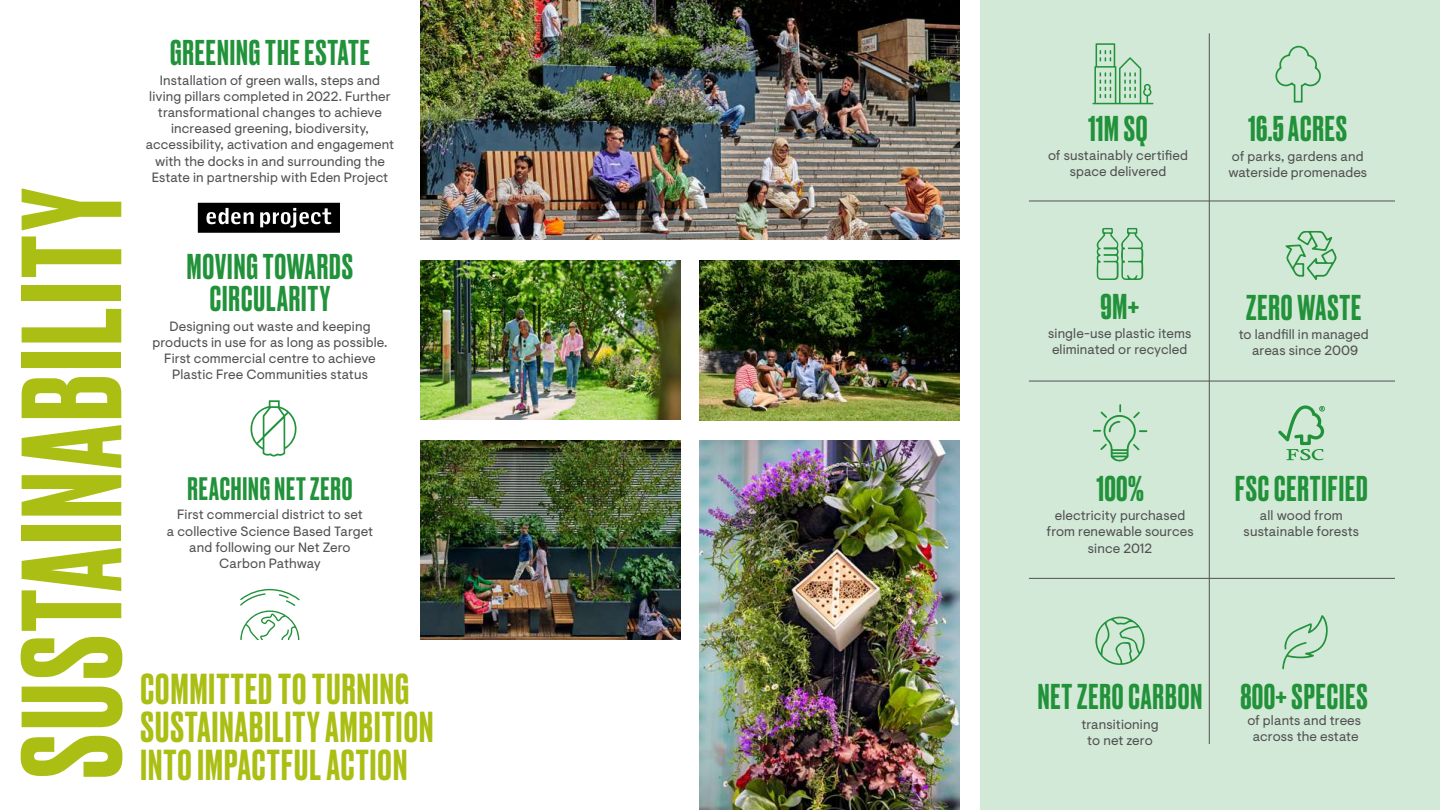
<style>
.page{position:relative;width:1440px;height:810px;background:#fff}
.page>*{position:absolute;margin:0;border:0;box-sizing:border-box;transform-origin:0 0}
.t1{font:500 134.02px "Druk";letter-spacing:.03em;color:#aabe14}
.t2{font:500 40.72px/38.2px "Druk";letter-spacing:.03em;color:#aabe14}
.t3{font:500 33.75px/32.5px "Druk";letter-spacing:.03em;color:#21923a;text-align:center}
.t4{font:500 30.6px "Druk";letter-spacing:.03em;color:#21923a}
.t5{font:13.5px/16.2px "Visuelt";letter-spacing:.01em;color:#515151;text-align:center}
</style>
<div class="page">
<img style="left:420px;top:260px;width:260px;height:160px">
<img style="left:700px;top:440px;width:260px;height:370px">
<svg style="left:240px;top:589px;width:60px;height:51px"></svg>
<img style="left:700px;top:260px;width:260px;height:160px">
<img style="left:420px;top:0;width:540px;height:240px">
<img style="left:420px;top:440px;width:260px;height:200px">
<div style="left:980px;top:0;width:460px;height:810px;background:#d3e9d7"></div>
<hr style="left:1209px;top:33px;width:1px;height:711px;background:#525252">
<svg style="left:1093px;top:404px;width:54px;height:58px"></svg>
<svg style="left:1285px;top:231px;width:52px;height:49px"></svg>
<svg style="left:1282px;top:615px;width:46px;height:54px"></svg>
<svg style="left:1092px;top:43px;width:61px;height:61px"></svg>
<svg style="left:1095px;top:616px;width:50px;height:49px"></svg>
<svg style="left:1275px;top:45px;width:46px;height:58px"></svg>
<svg style="left:1096px;top:228px;width:47px;height:52px"></svg>
<hr style="left:1029px;top:201px;width:366px;height:1px;background:#525252">
<hr style="left:1029px;top:578px;width:366px;height:1px;background:#525252">
<hr style="left:1029px;top:381px;width:366px;height:1px;background:#525252">
<svg style="left:1278px;top:405px;width:47px;height:55px"></svg>
<svg style="left:250px;top:400px;width:47px;height:57px"></svg>
<svg style="left:198px;top:203px;width:142px;height:30px;background:#303030"></svg>
<h1 class="t1" style="left:-20px;top:779px;width:592px;rotate:-90deg">SUSTAINABILITY</h1>
<h3 class="t3" style="left:170px;top:35px;width:201px">GREENING THE ESTATE</h3>
<p class="t5" style="left:146px;top:72px;width:250px">Installation of green walls, steps and living pillars completed in 2022. Further transformational changes to achieve increased greening, biodiversity, accessibility, activation and engagement with the docks in and surrounding the Estate in partnership with Eden Project</p>
<h3 class="t3" style="left:187px;top:248px;width:168px">MOVING TOWARDS<br>CIRCULARITY</h3>
<p class="t5" style="left:153px;top:318px;width:236px">Designing out waste and keeping products in use for as long as possible.<br>First commercial centre to achieve Plastic Free Communities status</p>
<h3 class="t4" style="left:188px;top:468px;width:166px">REACHING NET ZERO</h3>
<p class="t5" style="left:167px;top:507px;width:208px">First commercial district to set<br>a collective Science Based Target and following our Net Zero<br>Carbon Pathway</p>
<h2 class="t2" style="left:140px;top:668px;width:294px">COMMITTED TO TURNING<br>SUSTAINABILITY AMBITION<br>INTO IMPACTFUL ACTION</h2>
<h3 class="t3" style="left:1088px;top:110px;width:61px">11M SQ</h3>
<p class="t5" style="left:1048px;top:148px;width:141px">of sustainably certified space delivered</p>
<h3 class="t3" style="left:1248px;top:111px;width:100px">16.5 ACRES</h3>
<p class="t5" style="left:1228px;top:148px;width:140px;text-align:left">of parks, gardens and waterside promenades</p>
<h3 class="t3" style="left:1100px;top:288px;width:40px">9M+</h3>
<p class="t5" style="left:1048px;top:326px;width:145px;text-align:left">single-use plastic items eliminated or recycled</p>
<h3 class="t3" style="left:1246px;top:289px;width:117px">ZERO WASTE</h3>
<p class="t5" style="left:1239px;top:327px;width:131px">to landfill in managed areas since 2009</p>
<h3 class="t3" style="left:1096px;top:470px;width:49px">100%</h3>
<p class="t5" style="left:1047px;top:508px;width:149px">electricity purchased from renewable sources since 2012</p>
<h3 class="t3" style="left:1235px;top:470px;width:134px">FSC CERTIFIED</h3>
<p class="t5" style="left:1244px;top:508px;width:117px">all wood from sustainable forests</p>
<h3 class="t3" style="left:1038px;top:679px;width:166px">NET ZERO CARBON</h3>
<p class="t5" style="left:1081px;top:716px;width:79px">transitioning to net zero</p>
<h3 class="t3" style="left:1240px;top:679px;width:129px">800+ SPECIES</h3>
<p class="t5" style="left:1247px;top:713px;width:115px">of plants and trees across the estate</p>
</div>
